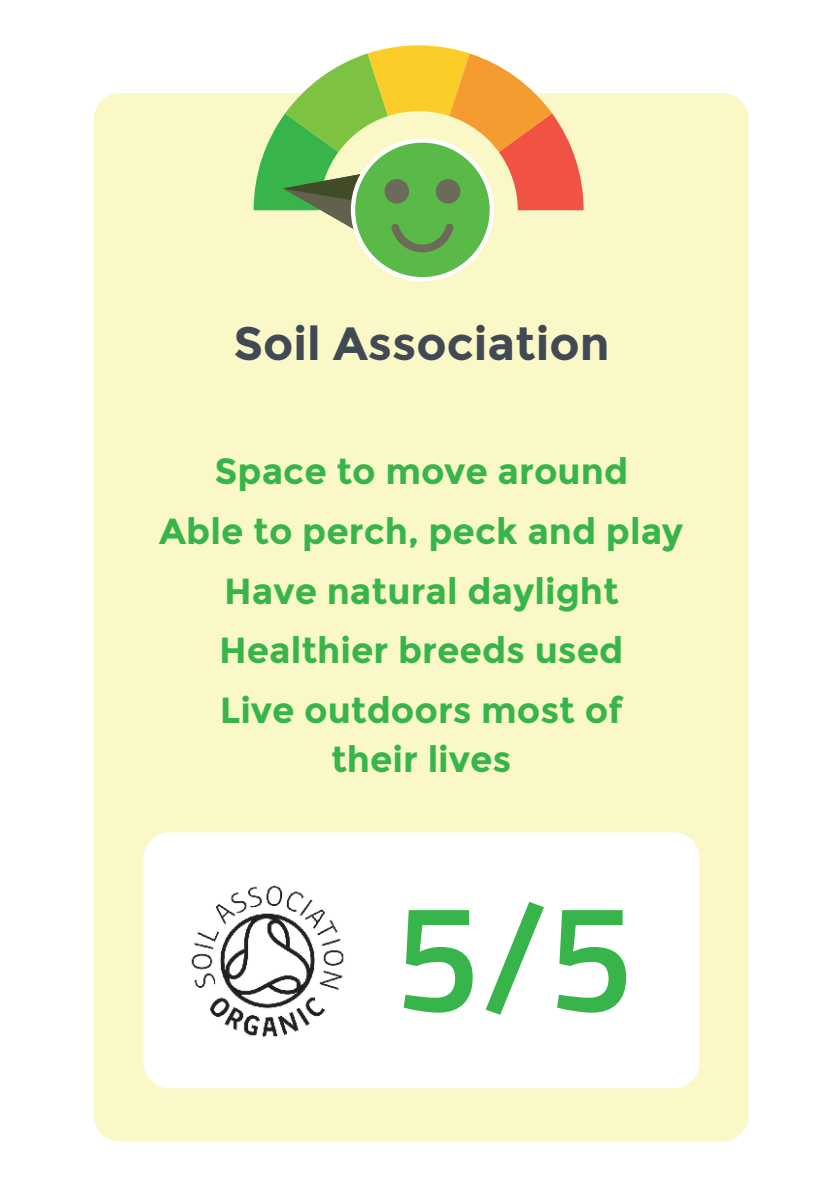
<style>
.page{position:relative;width:840px;height:1191px;background:#fff}
.page>*{position:absolute;margin:0;border:0;box-sizing:border-box;transform-origin:0 0}
.t1{font:600 152.8px "Titillium Web";color:#38b54a}
.t2{font:700 46.8px "Montserrat";color:#414954}
.t3{font:700 36.4px/59.6px "Montserrat";color:#38b54a;text-align:center}
</style>
<div class="page">
<div style="left:94px;top:93px;width:654px;height:1048px;background:#faf8c7;border-radius:26px"></div>
<div style="left:143px;top:832px;width:556px;height:256px;background:#fff;border-radius:26px"></div>
<img style="left:191px;top:885px;width:153px;height:153px">
<div style="left:353px;top:140px;width:138px;height:139px;background:#59ba47;border-radius:50%"></div>
<svg style="left:253px;top:45px;width:330px;height:207px"></svg>
<div style="left:384px;top:179px;width:25px;height:24px;background:#6c6a58;border-radius:50%"></div>
<div style="left:435px;top:179px;width:25px;height:24px;background:#6c6a58;border-radius:50%"></div>
<p class="t2" style="left:233px;top:315px;width:377px">Soil Association</p>
<p class="t3" style="left:159px;top:442px;width:525px">Space to move around<br>Able to perch, peck and play<br>Have natural daylight<br>Healthier breeds used<br>Live outdoors most of</p>
<p class="t3" style="left:331px;top:729px;width:182px">their lives</p>
<p class="t1" style="left:395px;top:842px;width:240px">5/5</p>
</div>
